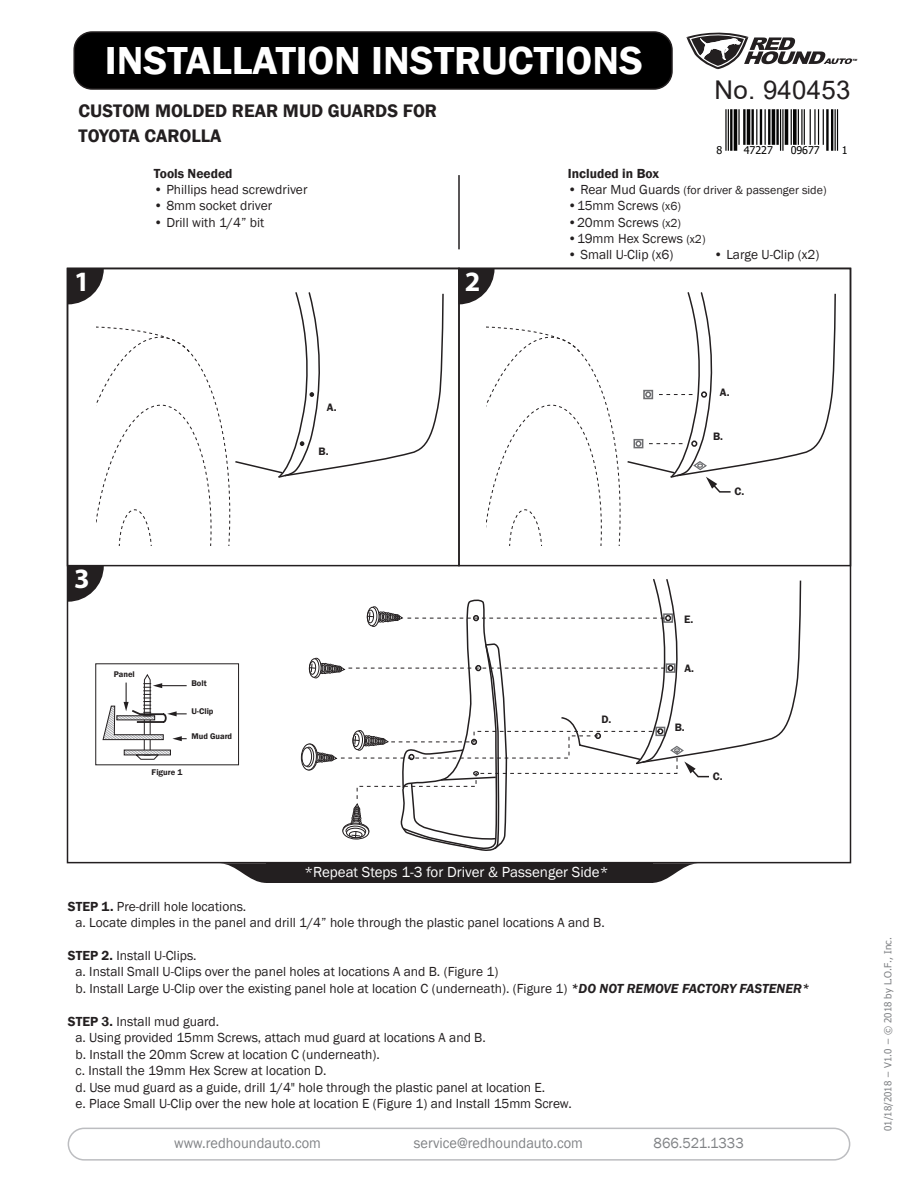
<style>
.page{position:relative;width:918px;height:1188px;background:#fff}
.page>*{position:absolute;margin:0;border:0;box-sizing:border-box;transform-origin:0 0}
.t1{font:600 40.2px "Franklin Gothic";color:#fff}
.t2{font:700 28.05px "Myriad Pro";color:#fff}
.t3{font:25.8px "Arial";letter-spacing:.01em;color:#231f20}
.t4{font:600 18.6px/24.5px "Franklin Gothic";color:#231f20}
.t5{font:15px "Franklin Gothic";color:#808285;scale:.96 1}
.t6{font:15px "Franklin Gothic";color:#fff}
.t7{font:13.5px/16.5px "Franklin Gothic";color:#231f20}
.t8{font:600 13.5px "Franklin Gothic";color:#231f20}
.t9{font:12px "Franklin Gothic";color:#231f20}
.t10{font:600 11.1px "Franklin Gothic";color:#231f20}
.t11{font:10.65px "Tahoma";color:#050504}
.t12{font:9.75px "Tahoma";color:#808285}
.t13{font:600 8.55px "Franklin Gothic";color:#231f20}
.t14{font:italic 900 3px "Arial";color:#231f20}
.s1{font-size:13.5px}
.s2{font-size:12px}
.s3{font-weight:600}
.s4{font-weight:600;font-style:italic}
</style>
<div class="page">
<svg style="left:727px;top:109px;width:112px;height:42px"></svg>
<hr style="left:725px;top:109px;width:2px;height:42px;background:#050504">
<hr style="left:728px;top:109px;width:1px;height:42px;background:#050504">
<hr style="left:730px;top:109px;width:3px;height:42px;background:#050504">
<hr style="left:734px;top:109px;width:3px;height:42px;background:#050504">
<hr style="left:738px;top:109px;width:2px;height:36px;background:#050504">
<hr style="left:743px;top:109px;width:3px;height:36px;background:#050504">
<hr style="left:747px;top:109px;width:3px;height:36px;background:#050504">
<hr style="left:751px;top:109px;width:3px;height:36px;background:#050504">
<hr style="left:756px;top:109px;width:1px;height:36px;background:#050504">
<hr style="left:760px;top:109px;width:2px;height:36px;background:#050504">
<hr style="left:765px;top:109px;width:1px;height:36px;background:#050504">
<hr style="left:768px;top:109px;width:2px;height:36px;background:#050504">
<hr style="left:772px;top:109px;width:3px;height:36px;background:#050504">
<hr style="left:776px;top:109px;width:3px;height:36px;background:#050504">
<hr style="left:780px;top:109px;width:1px;height:42px;background:#050504">
<hr style="left:782px;top:109px;width:2px;height:42px;background:#050504">
<hr style="left:785px;top:109px;width:3px;height:36px;background:#050504">
<hr style="left:791px;top:109px;width:1px;height:36px;background:#050504">
<svg style="left:793px;top:109px;width:4px;height:36px"></svg>
<hr style="left:798px;top:109px;width:1px;height:36px;background:#050504">
<hr style="left:801px;top:109px;width:2px;height:36px;background:#050504">
<hr style="left:804px;top:109px;width:1px;height:36px;background:#050504">
<hr style="left:810px;top:109px;width:1px;height:36px;background:#050504">
<hr style="left:814px;top:109px;width:2px;height:36px;background:#050504">
<hr style="left:818px;top:109px;width:1px;height:36px;background:#050504">
<hr style="left:823px;top:109px;width:1px;height:36px;background:#050504">
<hr style="left:826px;top:109px;width:3px;height:42px;background:#050504">
<hr style="left:831px;top:109px;width:2px;height:42px;background:#050504">
<hr style="left:835px;top:109px;width:1px;height:42px;background:#050504">
<hr style="left:837px;top:109px;width:1px;height:42px;background:#050504">
<div style="left:266px;top:863px;width:386px;height:20px;background:#231f20"></div>
<svg style="left:219px;top:863px;width:47px;height:20px"></svg>
<svg style="left:652px;top:863px;width:47px;height:20px"></svg>
<svg style="left:68px;top:268px;width:37px;height:36px"></svg>
<div style="left:68px;top:1128px;width:782px;height:33px;border:2px solid #bcbdc0;border-radius:16px"></div>
<svg style="left:686px;top:32px;width:166px;height:37px"></svg>
<div style="left:74px;top:32px;width:598px;height:57px;background:#000;border-radius:18px"></div>
<div style="left:73px;top:31px;width:600px;height:59px;border:2px solid #231f20;border-radius:18px"></div>
<hr style="left:458px;top:175px;width:2px;height:74px;background:#231f20">
<svg style="left:68px;top:403px;width:148px;height:357px"></svg>
<svg style="left:234px;top:268px;width:603px;height:583px"></svg>
<h1 class="t1" style="left:105px;top:36px;width:540px">INSTALLATION INSTRUCTIONS</h1>
<h3 class="t4" style="left:79px;top:99px;width:360px">CUSTOM MOLDED REAR MUD GUARDS FOR<br>TOYOTA CAROLLA</h3>
<p class="t14" style="left:852px;top:57px;width:8px">TM</p>
<h3 class="t3" style="left:715px;top:73px;width:137px">No. 940453</h3>
<p class="t11" style="left:717px;top:143px;width:7px">8</p>
<p class="t11" style="left:744px;top:143px;width:31px">47227</p>
<p class="t11" style="left:791px;top:143px;width:31px">09677</p>
<p class="t11" style="left:841px;top:143px;width:7px">1</p>
<p class="t8" style="left:154px;top:165px;width:80px">Tools Needed</p>
<p class="t7" style="left:154px;top:182px;width:155px">• Phillips head screwdriver</p>
<p class="t7" style="left:154px;top:198px;width:120px">• 8mm socket driver</p>
<p class="t7" style="left:154px;top:214px;width:112px">• Drill with 1/4” bit</p>
<h2 class="t2" style="left:74px;top:263px;width:17px">1</h2>
<h2 class="t2" style="left:465px;top:263px;width:17px">2</h2>
<p class="t8" style="left:568px;top:165px;width:93px">Included in Box</p>
<p class="t9" style="left:568px;top:183px;width:260px"><span class="s1">• Rear Mud Guards</span> (for driver &amp; passenger side)</p>
<p class="t7" style="left:568px;top:198px;width:114px">•15mm Screws <span class="s2">(x6)</span></p>
<p class="t7" style="left:568px;top:214px;width:115px">•20mm Screws <span class="s2">(x2)</span></p>
<p class="t7" style="left:568px;top:230px;width:139px">•19mm Hex Screws <span class="s2">(x2)</span></p>
<p class="t7" style="left:568px;top:247px;width:107px">• Small U-Clip (x6)</p>
<p class="t7" style="left:714px;top:247px;width:107px">• Large U-Clip (x2)</p>
<h2 class="t2" style="left:74px;top:561px;width:17px">3</h2>
<p class="t13" style="left:114px;top:669px;width:23px">Panel</p>
<p class="t13" style="left:191px;top:678px;width:17px">Bolt</p>
<p class="t13" style="left:191px;top:706px;width:24px">U-Clip</p>
<p class="t13" style="left:191px;top:731px;width:42px">Mud Guard</p>
<p class="t13" style="left:152px;top:766px;width:32px">Figure 1</p>
<p class="t10" style="left:327px;top:401px;width:11px">A.</p>
<p class="t10" style="left:318px;top:445px;width:12px">B.</p>
<p class="t10" style="left:601px;top:713px;width:12px">D.</p>
<p class="t6" style="left:304px;top:862px;width:306px">*Repeat Steps 1-3 for Driver &amp; Passenger Side*</p>
<p class="t10" style="left:720px;top:386px;width:11px">A.</p>
<p class="t10" style="left:713px;top:430px;width:12px">B.</p>
<p class="t10" style="left:735px;top:484px;width:11px">C.</p>
<p class="t10" style="left:684px;top:612px;width:11px">E.</p>
<p class="t10" style="left:684px;top:661px;width:11px">A.</p>
<p class="t10" style="left:675px;top:720px;width:12px">B.</p>
<p class="t10" style="left:713px;top:769px;width:11px">C.</p>
<p class="t7" style="left:75px;top:898px;width:531px;text-indent:-8px"><span class="s3">STEP 1.</span> Pre-drill hole locations.<br>a. Locate dimples in the panel and drill 1/4” hole through the plastic panel locations A and B.</p>
<p class="t7" style="left:75px;top:948px;width:736px;text-indent:-8px"><span class="s3">STEP 2.</span> Install U-Clips.<br>a. Install Small U-Clips over the panel holes at locations A and B. (Figure 1)<br>b. Install Large U-Clip over the existing panel hole at location C (underneath). (Figure 1) <span class="s4">*DO NOT REMOVE FACTORY FASTENER*</span></p>
<p class="t7" style="left:75px;top:1014px;width:498px;text-indent:-8px"><span class="s3">STEP 3.</span> Install mud guard.<br>a. Using provided 15mm Screws, attach mud guard at locations A and B.<br>b. Install the 20mm Screw at location C (underneath).<br>c. Install the 19mm Hex Screw at location D.<br>d. Use mud guard as a guide, drill 1/4" hole through the plastic panel at location E.<br>e. Place Small U-Clip over the new hole at location E (Figure 1) and Install 15mm Screw.</p>
<p class="t5" style="left:174px;top:1134px;width:154px">www.redhoundauto.com</p>
<p class="t5" style="left:414px;top:1134px;width:178px">service@redhoundauto.com</p>
<p class="t5" style="left:654px;top:1134px;width:95px">866.521.1333</p>
<p class="t12" style="left:881px;top:1131px;width:195px;rotate:-90deg">01/18/2018 − V1.0 − © 2018 by L.O.F., Inc.</p>
</div>
